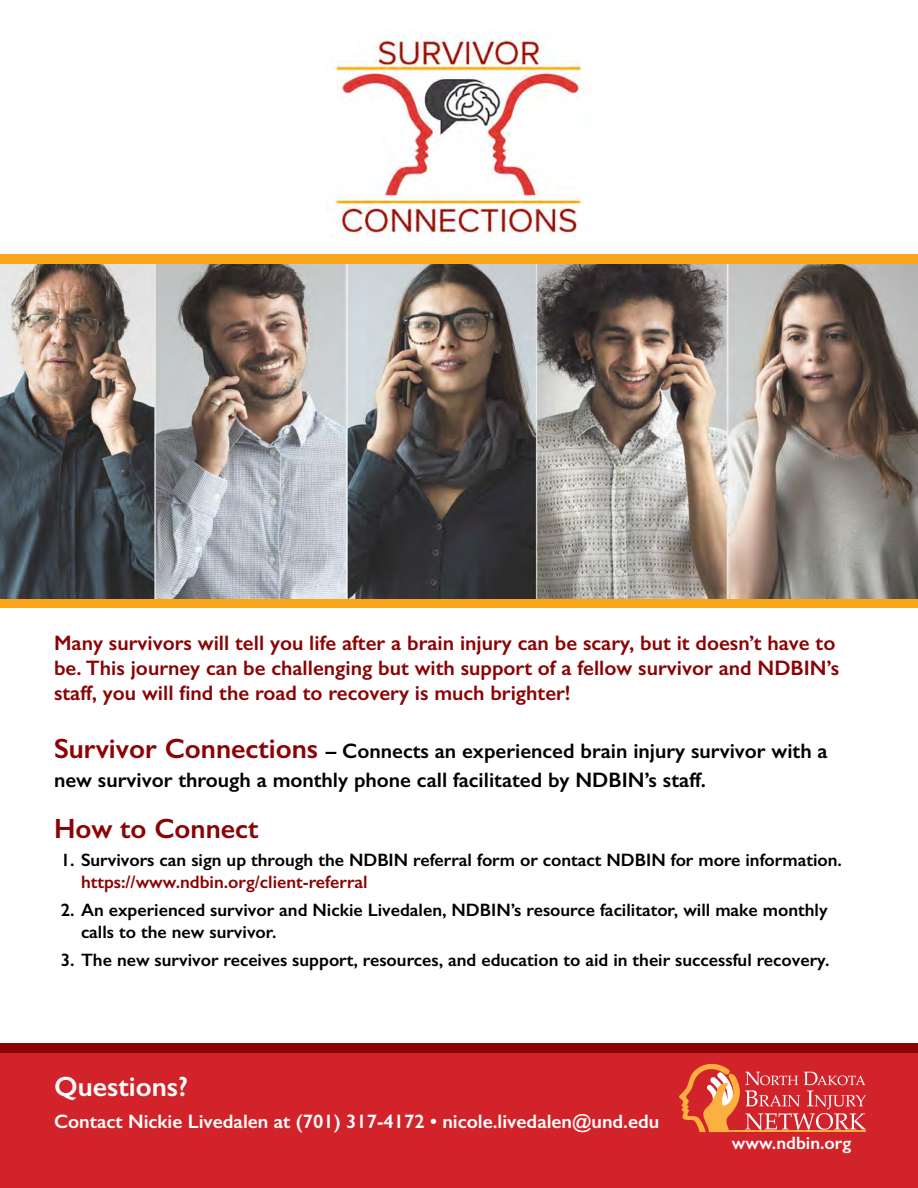
<style>
.page{position:relative;width:918px;height:1188px;background:#fff}
.page>*{position:absolute;margin:0;border:0;box-sizing:border-box;transform-origin:0 0}
.t1{font:600 27.9px "Gill Sans";color:#8b0304}
.t2{font:600 27.9px "Gill Sans";color:#fff}
.t3{font:600 21px/25.2px "Gill Sans";color:#8b0304}
.t4{font:600 21px/28.5px "Gill Sans";color:#000}
.t5{font:600 19.5px "Gill Sans";color:#fff}
.t6{font:600 18px/21.6px "Gill Sans";color:#000}
.t7{font:600 18px "Gill Sans";color:#fff}
.s1{font-size:27.9px;color:#8b0304}
.s2{color:#8b0304}
</style>
<div class="page">
<div style="left:0;top:598px;width:918px;height:9px;background:#faa61a"></div>
<div style="left:0;top:1048px;width:918px;height:140px;background:#d2232a"></div>
<svg style="left:679px;top:1064px;width:187px;height:68px"></svg>
<div style="left:0;top:1043px;width:918px;height:9px;background:#8b0304"></div>
<img style="left:0;top:264px;width:918px;height:334px">
<img style="left:326px;top:35px;width:258px;height:203px">
<div style="left:0;top:254px;width:918px;height:10px;background:#faa61a"></div>
<p class="t3" style="left:54px;top:630px;width:787px">Many survivors will tell you life after a brain injury can be scary, but it doesn’t have to be. This journey can be challenging but with support of a fellow survivor and NDBIN’s staff, you will find the road to recovery is much brighter!</p>
<p class="t4" style="left:54px;top:737px;width:775px"><span class="s1">Survivor Connections</span> – Connects an experienced brain injury survivor with a new survivor through a monthly phone call facilitated by NDBIN’s staff.</p>
<p class="t1" style="left:54px;top:811px;width:206px">How to Connect</p>
<p class="t6" style="left:81px;top:849px;width:762px;text-indent:-20px">1. Survivors can sign up through the NDBIN referral form or contact NDBIN for more information. <span class="s2">https://www.ndbin.org/client-referral</span></p>
<p class="t6" style="left:81px;top:899px;width:748px;text-indent:-20px">2. An experienced survivor and Nickie Livedalen, NDBIN’s resource facilitator, will make monthly calls to the new survivor.</p>
<p class="t6" style="left:61px;top:949px;width:770px">3. The new survivor receives support, resources, and education to aid in their successful recovery.</p>
<p class="t2" style="left:54px;top:1070px;width:136px">Questions?</p>
<p class="t5" style="left:54px;top:1109px;width:607px">Contact Nickie Livedalen at (701) 317-4172 • nicole.livedalen@und.edu</p>
<p class="t7" style="left:732px;top:1132px;width:121px">www.ndbin.org</p>
</div>
